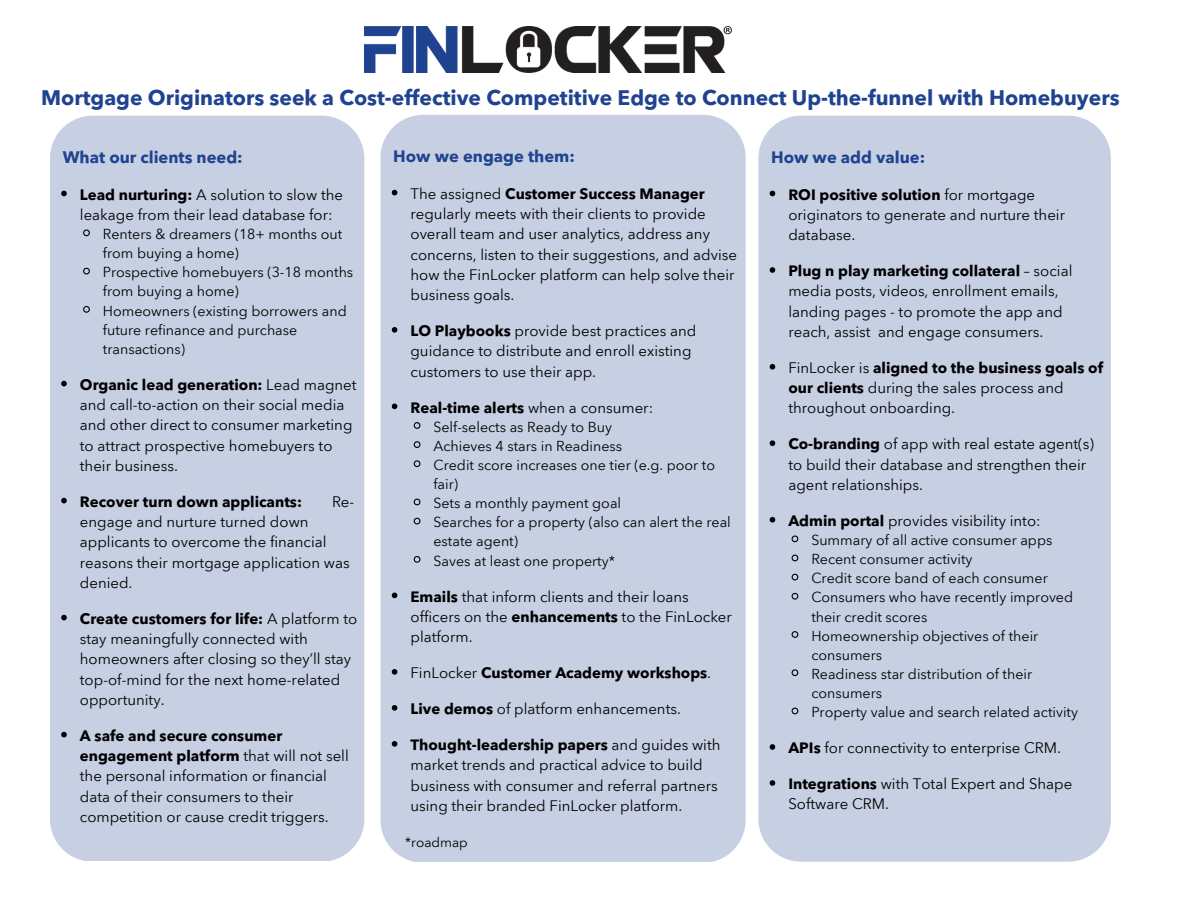
<style>
.page{position:relative;width:1188px;height:918px;background:#fff}
.page>*{position:absolute;margin:0;border:0;box-sizing:border-box;transform-origin:0 0}
.t1{font:700 21px "Avenir Next Arabic";color:#1f4390}
.t2{font:700 16.5px "Avenir Next Arabic";color:#1f4390}
.t3{font:15px/20.2px "Avenir Next Arabic";color:#000}
.t4{font:700 15px "Avenir Next Arabic";color:#000}
.t5{font:14.25px/19.2px "Avenir Next Arabic";color:#000}
.t6{font:13.5px "Avenir Next Arabic";color:#000}
.s1{font-weight:700}
.s2{font-weight:400}
</style>
<div class="page">
<div style="left:50px;top:116px;width:314px;height:745px;background:#c7d0e3"></div>
<svg style="left:61px;top:191px;width:6px;height:5px"></svg>
<svg style="left:82px;top:229px;width:9px;height:8px"></svg>
<svg style="left:82px;top:267px;width:9px;height:8px"></svg>
<svg style="left:82px;top:305px;width:9px;height:9px"></svg>
<svg style="left:61px;top:381px;width:6px;height:5px"></svg>
<svg style="left:61px;top:498px;width:6px;height:5px"></svg>
<svg style="left:61px;top:615px;width:6px;height:5px"></svg>
<svg style="left:61px;top:732px;width:6px;height:5px"></svg>
<div style="left:381px;top:115px;width:365px;height:747px;background:#c7d0e3"></div>
<svg style="left:392px;top:190px;width:5px;height:5px"></svg>
<svg style="left:392px;top:327px;width:5px;height:6px"></svg>
<svg style="left:392px;top:404px;width:5px;height:5px"></svg>
<svg style="left:413px;top:421px;width:8px;height:9px"></svg>
<svg style="left:413px;top:440px;width:8px;height:9px"></svg>
<svg style="left:413px;top:460px;width:8px;height:8px"></svg>
<svg style="left:413px;top:498px;width:8px;height:8px"></svg>
<svg style="left:413px;top:517px;width:8px;height:8px"></svg>
<svg style="left:413px;top:555px;width:8px;height:9px"></svg>
<svg style="left:392px;top:593px;width:5px;height:5px"></svg>
<svg style="left:392px;top:669px;width:5px;height:6px"></svg>
<svg style="left:392px;top:705px;width:5px;height:6px"></svg>
<svg style="left:392px;top:741px;width:5px;height:6px"></svg>
<div style="left:758px;top:116px;width:353px;height:746px;background:#c7d0e3"></div>
<svg style="left:770px;top:191px;width:5px;height:5px"></svg>
<svg style="left:770px;top:267px;width:5px;height:6px"></svg>
<svg style="left:770px;top:364px;width:5px;height:6px"></svg>
<svg style="left:770px;top:440px;width:5px;height:6px"></svg>
<svg style="left:770px;top:517px;width:5px;height:6px"></svg>
<svg style="left:791px;top:535px;width:8px;height:8px"></svg>
<svg style="left:791px;top:554px;width:8px;height:8px"></svg>
<svg style="left:791px;top:573px;width:8px;height:8px"></svg>
<svg style="left:791px;top:592px;width:8px;height:8px"></svg>
<svg style="left:791px;top:630px;width:8px;height:9px"></svg>
<svg style="left:791px;top:669px;width:8px;height:8px"></svg>
<svg style="left:791px;top:707px;width:8px;height:8px"></svg>
<svg style="left:770px;top:744px;width:5px;height:6px"></svg>
<svg style="left:770px;top:780px;width:5px;height:6px"></svg>
<img style="left:365px;top:26px;width:366px;height:46px">
<p class="t1" style="left:41px;top:85px;width:1080px">Mortgage Originators seek a Cost-effective Competitive Edge to Connect Up-the-funnel with Homebuyers</p>
<p class="t2" style="left:63px;top:147px;width:182px">What our clients need:</p>
<h1 class="t3" style="left:80px;top:184px;width:265px"><span class="s1">Lead nurturing:</span> A solution to slow the leakage from their lead database for:</h1>
<h2 class="t5" style="left:103px;top:225px;width:241px">Renters &amp; dreamers (18+ months out from buying a home)</h2>
<p class="t5" style="left:103px;top:263px;width:252px">Prospective homebuyers (3-18 months from buying a home)</p>
<p class="t5" style="left:103px;top:301px;width:245px">Homeowners (existing borrowers and future refinance and purchase transactions)</p>
<p class="t3" style="left:80px;top:374px;width:278px"><span class="s1">Organic lead generation:</span> Lead magnet and call-to-action on their social media and other direct to consumer marketing to attract prospective homebuyers to their business.</p>
<p class="t4" style="left:80px;top:493px;width:224px">Recover turn down applicants:</p>
<p class="t3" style="left:332px;top:491px;width:24px">Re-</p>
<p class="t3" style="left:80px;top:512px;width:271px">engage and nurture turned down applicants to overcome the financial reasons their mortgage application was denied.</p>
<p class="t3" style="left:80px;top:608px;width:279px"><span class="s1">Create customers for life:</span> A platform to stay meaningfully connected with homeowners after closing so they’ll stay top-of-mind for the next home-related opportunity.</p>
<p class="t3" style="left:80px;top:725px;width:270px"><span class="s1">A safe and secure consumer engagement platform</span> that will not sell the personal information or financial data of their consumers to their competition or cause credit triggers.</p>
<p class="t2" style="left:393px;top:146px;width:183px">How we engage them:</p>
<p class="t3" style="left:411px;top:183px;width:328px">The assigned <span class="s1">Customer Success Manager </span>regularly meets with their clients to provide overall team and user analytics, address any concerns, listen to their suggestions, and advise how the FinLocker platform can help solve their business goals.</p>
<h2 class="t3" style="left:411px;top:321px;width:288px"><span class="s1">LO Playbooks</span> provide best practices and guidance to distribute and enroll existing customers to use their app.</h2>
<p class="t4" style="left:411px;top:399px;width:244px">Real-time alerts <span class="s2">when a consumer:</span></p>
<p class="t5" style="left:433px;top:417px;width:180px">Self-selects as Ready to Buy</p>
<p class="t5" style="left:433px;top:436px;width:190px">Achieves 4 stars in Readiness</p>
<p class="t5" style="left:433px;top:455px;width:283px">Credit score increases one tier (e.g. poor to fair)</p>
<p class="t5" style="left:433px;top:494px;width:189px">Sets a monthly payment goal</p>
<p class="t5" style="left:433px;top:513px;width:299px">Searches for a property (also can alert the real estate agent)</p>
<p class="t5" style="left:433px;top:551px;width:183px">Saves at least one property*</p>
<p class="t3" style="left:411px;top:586px;width:323px"><span class="s1">Emails</span> that inform clients and their loans officers on the <span class="s1">enhancements</span> to the FinLocker platform.</p>
<p class="t4" style="left:411px;top:664px;width:302px"><span class="s2">FinLocker</span> Customer Academy workshops<span class="s2">.</span></p>
<p class="t3" style="left:411px;top:699px;width:272px"><span class="s1">Live demos</span> of platform enhancements.</p>
<p class="t3" style="left:411px;top:735px;width:312px"><span class="s1">Thought-leadership papers</span> and guides with market trends and practical advice to build business with consumer and referral partners using their branded FinLocker platform.</p>
<p class="t6" style="left:405px;top:834px;width:64px">*roadmap</p>
<p class="t2" style="left:771px;top:147px;width:155px">How we add value:</p>
<p class="t3" style="left:788px;top:184px;width:278px"><span class="s1">ROI positive solution</span> for mortgage originators to generate and nurture their database.</p>
<h2 class="t3" style="left:788px;top:261px;width:286px"><span class="s1">Plug n play marketing collateral</span> – social media posts, videos, enrollment emails, landing pages - to promote the app and reach, assist and engage consumers.</h2>
<p class="t3" style="left:788px;top:358px;width:316px">FinLocker is <span class="s1">aligned to the business goals of our clients</span> during the sales process and throughout onboarding.</p>
<p class="t3" style="left:788px;top:434px;width:307px"><span class="s1">Co-branding</span> of app with real estate agent(s) to build their database and strengthen their agent relationships.</p>
<p class="t3" style="left:788px;top:511px;width:254px"><span class="s1">Admin portal</span> provides visibility into:</p>
<p class="t5" style="left:811px;top:531px;width:243px">Summary of all active consumer apps</p>
<p class="t5" style="left:811px;top:550px;width:163px">Recent consumer activity</p>
<p class="t5" style="left:811px;top:569px;width:238px">Credit score band of each consumer</p>
<p class="t5" style="left:811px;top:588px;width:263px">Consumers who have recently improved their credit scores</p>
<p class="t5" style="left:811px;top:626px;width:229px">Homeownership objectives of their consumers</p>
<p class="t5" style="left:811px;top:664px;width:222px">Readiness star distribution of their consumers</p>
<p class="t5" style="left:811px;top:703px;width:268px">Property value and search related activity</p>
<p class="t3" style="left:788px;top:738px;width:274px"><span class="s1">APIs</span> for connectivity to enterprise CRM.</p>
<p class="t3" style="left:788px;top:774px;width:286px"><span class="s1">Integrations</span> with Total Expert and Shape<br>Software CRM.</p>
</div>
